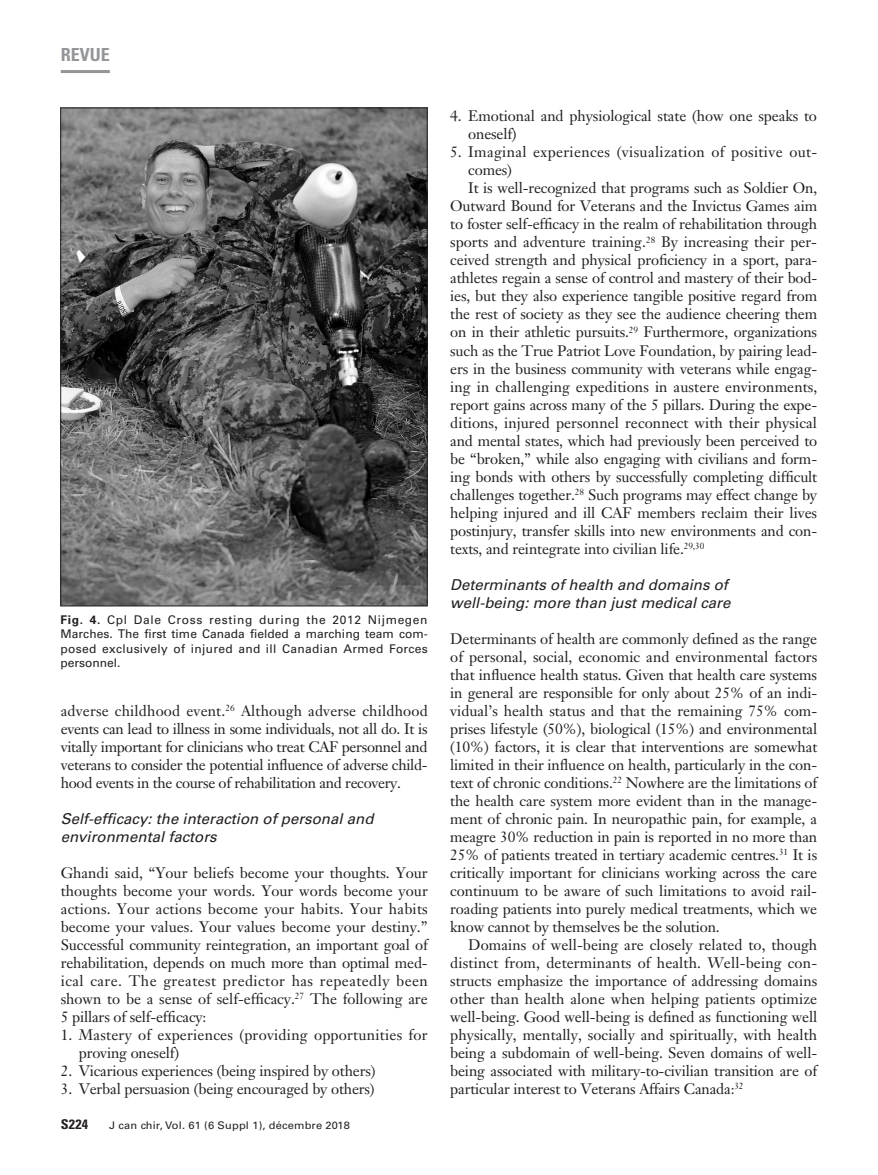
<style>
.page{position:relative;width:878px;height:1175px;background:#fff}
.page>*{position:absolute;margin:0;border:0;box-sizing:border-box;transform-origin:0 0}
.t1{font:700 condensed 18px "Univers LT Std";color:#939598}
.t2{font:15px/18px "Janson Text LT Std";letter-spacing:-.01em;color:#231f20;text-align:justify}
.t3{font:italic 15px/18px "Univers LT Std";color:#231f20}
.t4{font:15px/18px "Janson Text LT Std";letter-spacing:.015em;color:#231f20}
.t5{font:15px "Janson Text LT Std";letter-spacing:.025em;color:#231f20}
.t6{font:700 condensed 13.5px "Univers LT Std";color:#231f20;scale:1.05 1}
.t7{font:12px/14.2px "Univers LT Std";letter-spacing:.025em;color:#231f20;text-align:justify}
.t8{font:10.5px "Univers LT Std";letter-spacing:.015em;color:#231f20;scale:1.05 1}
.s1{font-weight:700}
</style>
<div class="page">
<hr style="left:61px;top:70px;width:49px;height:3px;background:#939598">
<img style="left:62px;top:110px;width:363px;height:494px">
<p class="t1" style="left:61px;top:44px;width:51px">REVUE</p>
<p class="t7" style="left:60px;top:612px;width:369px"><span class="s1">Fig. 4.</span> Cpl Dale Cross resting during the 2012 Nijmegen Marches. The first time Canada fielded a marching team com&shy;posed exclusively of injured and ill Canadian Armed Forces personnel.</p>
<p class="t2" style="left:61px;top:701px;width:368px">adverse childhood event.<sup>26</sup> Although adverse childhood events can lead to illness in some individuals, not all do. It is vitally important for clinicians who treat CAF personnel and veterans to consider the potential influence of adverse child&shy;hood events in the course of rehabilitation and recovery.</p>
<p class="t3" style="left:61px;top:809px;width:314px">Self-efficacy: the interaction of personal and environmental factors</p>
<p class="t2" style="left:61px;top:863px;width:368px">Ghandi said, “Your beliefs become your thoughts. Your thoughts become your words. Your words become your actions. Your actions become your habits. Your habits become your values. Your values become your destiny.” Successful community reintegration, an important goal of rehabilitation, depends on much more than optimal med&shy;ical care. The greatest predictor has repeatedly been shown to be a sense of self-efficacy.<sup>27</sup> The following are 5 pillars of self-efficacy:</p>
<p class="t4" style="left:79px;top:1025px;width:350px;text-indent:-18px">1. Mastery of experiences (providing opportunities for proving oneself)</p>
<p class="t2" style="left:61px;top:1061px;width:316px">2. Vicarious experiences (being inspired by others)</p>
<p class="t2" style="left:61px;top:1079px;width:315px">3. Verbal persuasion (being encouraged by others)</p>
<p class="t6" style="left:61px;top:1116px;width:28px">S224</p>
<p class="t8" style="left:109px;top:1119px;width:231px">J can chir, Vol. 61 (6 Suppl 1), décembre 2018</p>
<p class="t2" style="left:468px;top:107px;width:350px;text-indent:-18px">4. Emotional and physiological state (how one speaks to oneself)</p>
<p class="t5" style="left:450px;top:143px;width:368px">5. Imaginal experiences (visualization of positive out-</p>
<p class="t2" style="left:468px;top:161px;width:45px">comes)</p>
<p class="t2" style="left:468px;top:179px;width:350px">It is well-recognized that programs such as Soldier On,</p>
<p class="t2" style="left:450px;top:197px;width:368px">Outward Bound for Veterans and the Invictus Games aim</p>
<p class="t2" style="left:450px;top:215px;width:368px">to foster self-efficacy in the realm of rehabilitation through</p>
<p class="t2" style="left:450px;top:233px;width:368px">sports and adventure training.<sup>28</sup> By increasing their per-</p>
<p class="t2" style="left:450px;top:251px;width:368px">ceived strength and physical proficiency in a sport, para-</p>
<p class="t2" style="left:450px;top:269px;width:368px">athletes regain a sense of control and mastery of their bod-</p>
<p class="t2" style="left:450px;top:287px;width:368px">ies, but they also experience tangible positive regard from</p>
<p class="t2" style="left:450px;top:305px;width:368px">the rest of society as they see the audience cheering them</p>
<p class="t2" style="left:450px;top:323px;width:368px">on in their athletic pursuits.<sup>29</sup> Furthermore, organizations</p>
<p class="t2" style="left:450px;top:341px;width:368px">such as the True Patriot Love Foundation, by pairing lead-</p>
<p class="t2" style="left:450px;top:359px;width:368px">ers in the business community with veterans while engag-</p>
<p class="t2" style="left:450px;top:377px;width:369px">ing in challenging expeditions in austere environments,</p>
<p class="t2" style="left:450px;top:395px;width:368px">report gains across many of the 5 pillars. During the expe-</p>
<p class="t2" style="left:450px;top:413px;width:368px">ditions, injured personnel reconnect with their physical</p>
<p class="t2" style="left:450px;top:431px;width:368px">and mental states, which had previously been perceived to</p>
<p class="t2" style="left:450px;top:449px;width:368px">be “broken,” while also engaging with civilians and form-</p>
<p class="t2" style="left:450px;top:467px;width:368px">ing bonds with others by successfully completing difficult</p>
<p class="t2" style="left:450px;top:485px;width:368px">challenges together.<sup>28</sup> Such programs may effect change by</p>
<p class="t2" style="left:450px;top:503px;width:368px">helping injured and ill CAF members reclaim their lives</p>
<p class="t2" style="left:450px;top:521px;width:368px">postinjury, transfer skills into new environments and con-</p>
<p class="t2" style="left:450px;top:539px;width:256px">texts, and reintegrate into civilian life.<sup>29,30</sup></p>
<p class="t3" style="left:450px;top:575px;width:282px">Determinants of health and domains of well-being: more than just medical care</p>
<p class="t2" style="left:450px;top:629px;width:368px">Determinants of health are commonly defined as the range of personal, social, economic and environmental factors that influence health status. Given that health care systems in general are responsible for only about 25% of an indi&shy;vidual’s health status and that the remaining 75% com&shy;prises lifestyle (50%), biological (15%) and environmental (10%) factors, it is clear that interventions are somewhat limited in their influence on health, particularly in the con&shy;text of chronic conditions.<sup>22</sup> Nowhere are the limitations of the health care system more evident than in the manage&shy;ment of chronic pain. In neuropathic pain, for example, a meagre 30% reduction in pain is reported in no more than 25% of patients treated in tertiary academic centres.<sup>31</sup> It is critically important for clinicians working across the care continuum to be aware of such limitations to avoid rail&shy;roading patients into purely medical treatments, which we know cannot by themselves be the solution.</p>
<p class="t2" style="left:450px;top:935px;width:368px;text-indent:18px">Domains of well-being are closely related to, though distinct from, determinants of health. Well-being con&shy;structs emphasize the importance of addressing domains other than health alone when helping patients optimize well-being. Good well-being is defined as functioning well physically, mentally, socially and spiritually, with health being a subdomain of well-being. Seven domains of well&shy;being associated with military-to-civilian transition are of particular interest to Veterans Affairs Canada:<sup>32</sup></p>
</div>
